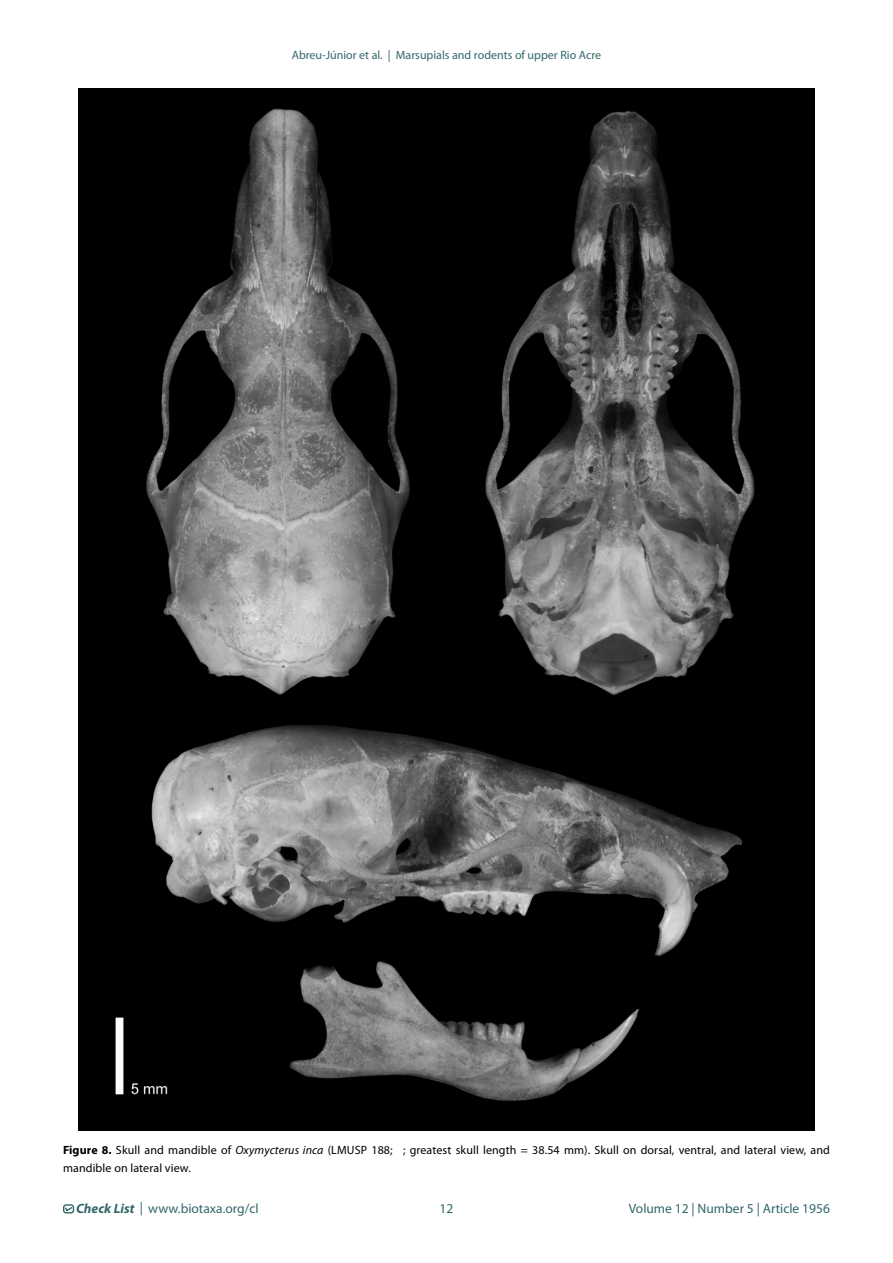
<style>
.page{position:relative;width:893px;height:1263px;background:#fff}
.page>*{position:absolute;margin:0;border:0;box-sizing:border-box;transform-origin:0 0}
.t1{font:13.5px "Myriad Pro";color:#336769}
.t2{font:12px/18px "Myriad Pro";letter-spacing:.01em;color:#000}
.t3{font:12px "Myriad Pro";color:#336769}
.s1{font-weight:700}
.s2{font-style:italic}
.s3{font-weight:700;font-style:italic}
</style>
<div class="page">
<div style="left:63px;top:1204px;width:11px;height:9px;border:1px solid #336767;border-radius:2px"></div>
<svg style="left:64px;top:1206px;width:9px;height:6px"></svg>
<img style="left:78px;top:89px;width:736px;height:1041px">
<p class="t3" style="left:292px;top:47px;width:311px">Abreu-Júnior et al. | Marsupials and rodents of upper Rio Acre</p>
<p class="t2" style="left:63px;top:1140px;width:769px"><span class="s1">Figure 8.</span> Skull and mandible of <span class="s2">Oxymycterus inca</span> (LMUSP 188; ♂; greatest skull length = 38.54 mm). Skull on dorsal, ventral, and lateral view, and mandible on lateral view.</p>
<p class="t1" style="left:76px;top:1200px;width:184px"><span class="s3">Check List</span> | www.biotaxa.org/cl</p>
<p class="t1" style="left:440px;top:1200px;width:15px">12</p>
<p class="t1" style="left:629px;top:1200px;width:203px">Volume 12 | Number 5 | Article 1956</p>
</div>
